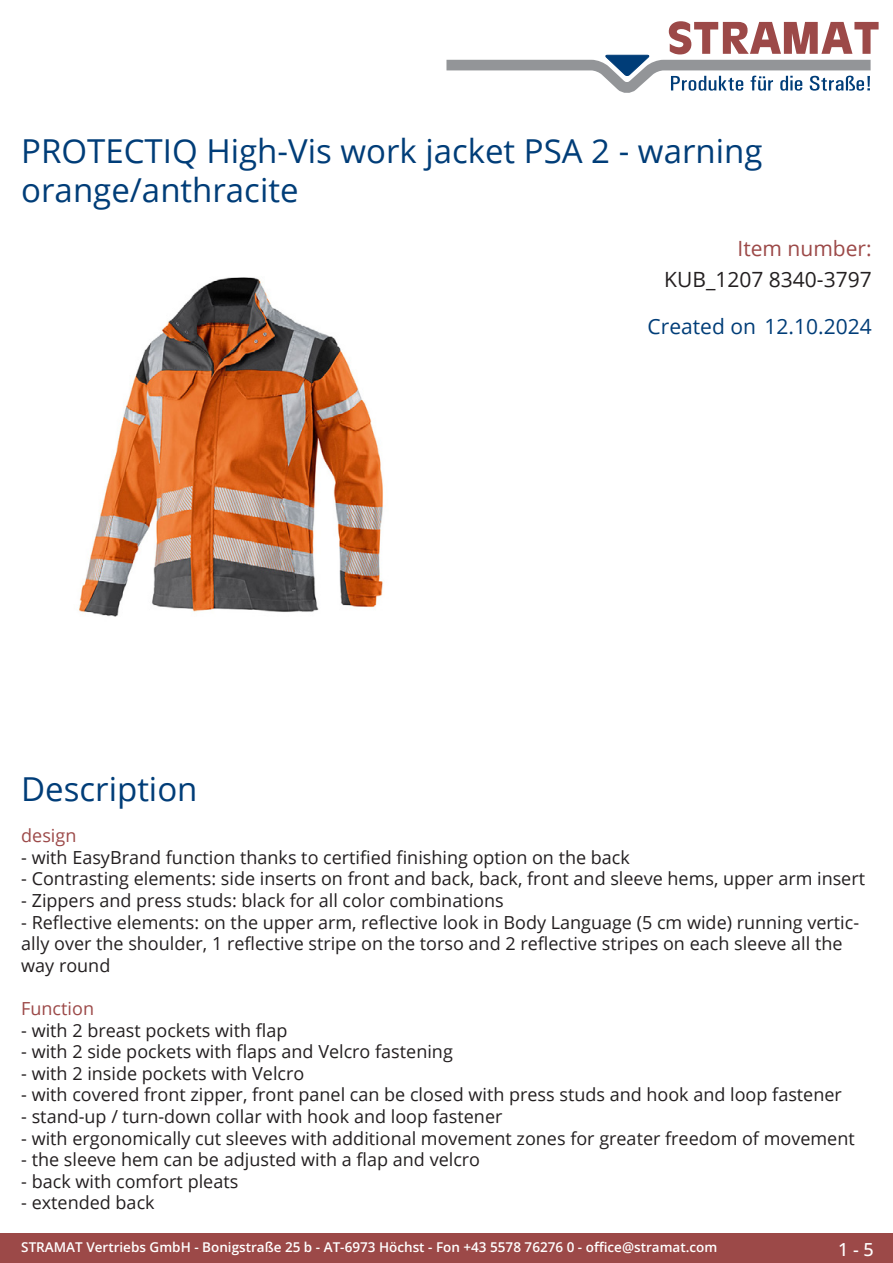
<style>
.page{position:relative;width:893px;height:1263px;background:#fff}
.page>*{position:absolute;margin:0;border:0;box-sizing:border-box;transform-origin:0 0}
.Produkttitel{font:33px/39.6px "Open Sans";color:#003d78}
.Erstellungsdatum{font:21px "Open Sans";color:#003d78}
.TechDaten_Inhalt{font:21px "Open Sans";color:#231f20}
.TechDaten_Überschrif{font:21px "Open Sans";color:#9c4948}
.Beschreibung_Text{font:18px/21.6px "Open Sans";color:#231f20}
.Beschreibung_Text-2{font:18px "Open Sans";color:#9c4948}
.t1{font:500 18px "Open Sans";color:#fff}
.t2{font:600 13.5px "Open Sans";color:#fff}
</style>
<div class="page">
<div style="left:0;top:1233px;width:893px;height:30px;background:#9c4948"></div>
<svg style="left:446px;top:21px;width:433px;height:72px"></svg>
<img style="left:79px;top:277px;width:304px;height:340px">
<p class="Produkttitel" style="left:21px;top:130px;width:743px">PROTECTIQ High-Vis work jacket PSA 2 - warning orange/anthracite</p>
<p class="TechDaten_Überschrif" style="left:737px;top:234px;width:136px">Item number:</p>
<p class="TechDaten_Inhalt" style="left:664px;top:265px;width:209px">KUB_1207 8340-3797</p>
<p class="Erstellungsdatum" style="left:648px;top:312px;width:226px">Created on 12.10.2024</p>
<p class="Produkttitel" style="left:21px;top:768px;width:178px">Description</p>
<p class="Beschreibung_Text-2" style="left:21px;top:823px;width:57px">design</p>
<p class="Beschreibung_Text" style="left:21px;top:846px;width:610px">- with EasyBrand function thanks to certified finishing option on the back</p>
<p class="Beschreibung_Text" style="left:21px;top:867px;width:845px">- Contrasting elements: side inserts on front and back, back, front and sleeve hems, upper arm insert</p>
<p class="Beschreibung_Text" style="left:21px;top:889px;width:484px">- Zippers and press studs: black for all color combinations</p>
<p class="Beschreibung_Text" style="left:21px;top:911px;width:838px">- Reflective elements: on the upper arm, reflective look in Body Language (5 cm wide) running vertic&shy;ally over the shoulder, 1 reflective stripe on the torso and 2 reflective stripes on each sleeve all the way round</p>
<p class="Beschreibung_Text-2" style="left:21px;top:996px;width:74px">Function</p>
<p class="Beschreibung_Text" style="left:21px;top:1019px;width:268px">- with 2 breast pockets with flap</p>
<p class="Beschreibung_Text" style="left:21px;top:1040px;width:433px">- with 2 side pockets with flaps and Velcro fastening</p>
<p class="Beschreibung_Text" style="left:21px;top:1062px;width:285px">- with 2 inside pockets with Velcro</p>
<p class="Beschreibung_Text" style="left:21px;top:1083px;width:822px">- with covered front zipper, front panel can be closed with press studs and hook and loop fastener</p>
<p class="Beschreibung_Text" style="left:21px;top:1105px;width:483px">- stand-up / turn-down collar with hook and loop fastener</p>
<p class="Beschreibung_Text" style="left:21px;top:1127px;width:835px">- with ergonomically cut sleeves with additional movement zones for greater freedom of movement</p>
<p class="Beschreibung_Text" style="left:21px;top:1148px;width:460px">- the sleeve hem can be adjusted with a flap and velcro</p>
<p class="Beschreibung_Text" style="left:21px;top:1170px;width:219px">- back with comfort pleats</p>
<p class="Beschreibung_Text" style="left:21px;top:1191px;width:135px">- extended back</p>
<p class="t2" style="left:21px;top:1238px;width:698px">STRAMAT Vertriebs GmbH - Bonigstraße 25 b - AT-6973 Höchst - Fon +43 5578 76276 0 - office@stramat.com</p>
<p class="t1" style="left:838px;top:1237px;width:37px">1 - 5</p>
</div>
